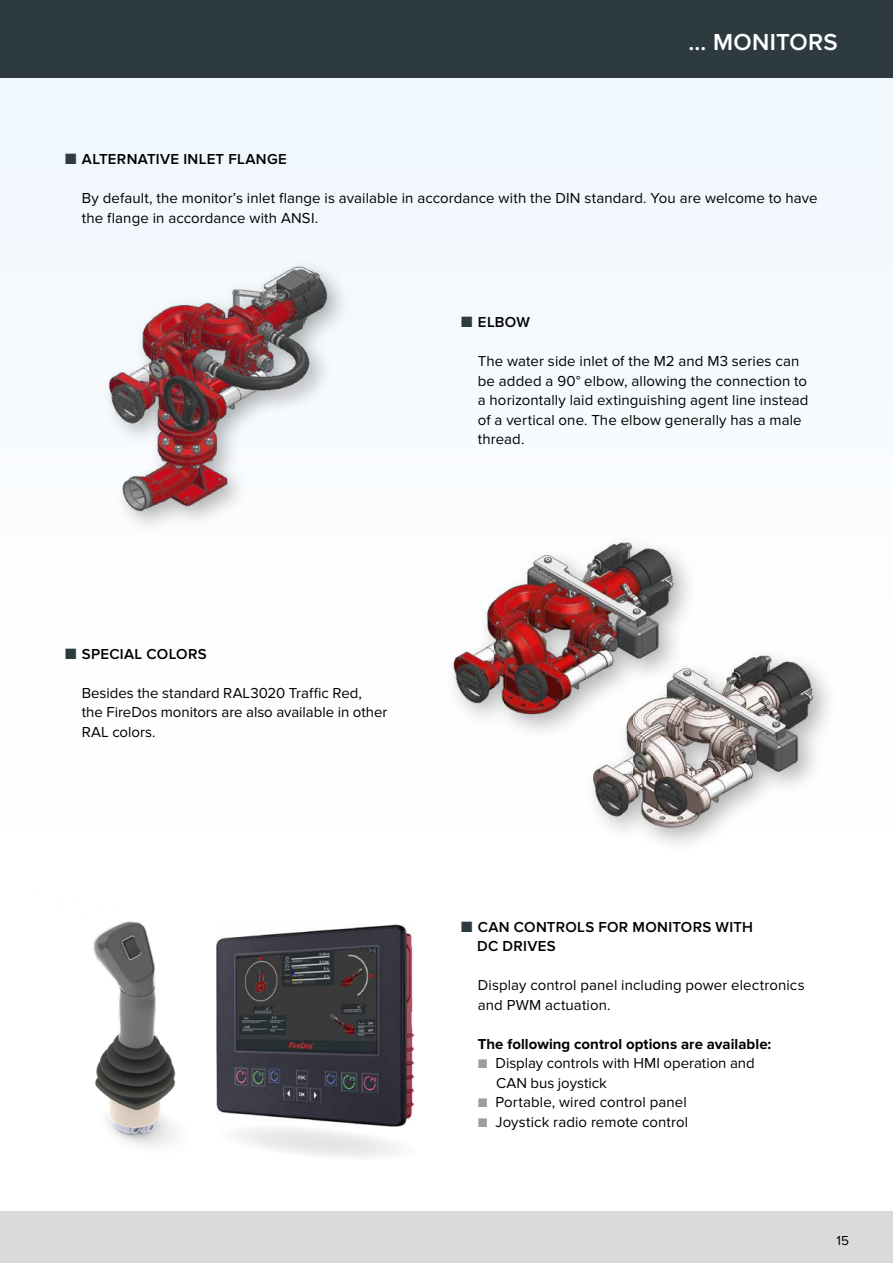
<style>
.page{position:relative;width:893px;height:1263px;background:#fff}
.page>*{position:absolute;margin:0;border:0;box-sizing:border-box;transform-origin:0 0}
.t1{font:600 24px "Proxima Nova";letter-spacing:.015em;color:#fff}
.t2{font:15px/19.5px "Proxima Nova";letter-spacing:.005em;color:#000}
.t3{font:600 15px/19.5px "Proxima Nova";letter-spacing:.02em;color:#000}
.t4{font:700 15px "Proxima Nova";letter-spacing:.005em;color:#000}
.t5{font:13.5px "Proxima Nova";color:#000}
.s1{color:#2d3b40}
.s2{font-family:"Proxima Nova A";color:#9d9d9c}
</style>
<div class="page">
<div style="left:0;top:77px;width:893px;height:754px;background:#f7fafd"></div>
<img style="left:108px;top:263px;width:235px;height:261px">
<div style="left:444px;top:533px;width:395px;height:321px;background:#fefefe"></div>
<img style="left:453px;top:538px;width:370px;height:297px">
<img style="left:93px;top:921px;width:124px;height:225px">
<img style="left:217px;top:924px;width:198px;height:198px">
<svg style="left:216px;top:1122px;width:190px;height:35px"></svg>
<div style="left:0;top:0;width:893px;height:78px;background:#2d3b40"></div>
<div style="left:0;top:1212px;width:893px;height:51px;background:#dadada"></div>
<h1 class="t1" style="left:688px;top:28px;width:151px">... MONITORS</h1>
<p class="t3" style="left:65px;top:150px;width:223px"><span class="s1">■</span> ALTERNATIVE INLET FLANGE</p>
<p class="t2" style="left:82px;top:189px;width:737px">By default, the monitor’s inlet flange is available in accordance with the DIN standard. You are welcome to have the flange in accordance with ANSI.</p>
<p class="t3" style="left:461px;top:313px;width:70px"><span class="s1">■</span> ELBOW</p>
<p class="t2" style="left:478px;top:351px;width:332px">The water side inlet of the M2 and M3 series can be added a 90° elbow, allowing the connection to a horizontally laid extinguishing agent line instead of a vertical one. The elbow generally has a male thread.</p>
<p class="t3" style="left:65px;top:644px;width:143px"><span class="s1">■</span> SPECIAL COLORS</p>
<p class="t2" style="left:82px;top:683px;width:307px">Besides the standard RAL3020 Traffic Red,<br>the FireDos monitors are also available in other<br>RAL colors.</p>
<p class="t3" style="left:477px;top:917px;width:277px;text-indent:-16px"><span class="s1">■</span> CAN CONTROLS FOR MONITORS WITH<br>DC DRIVES</p>
<p class="t2" style="left:478px;top:975px;width:328px">Display control panel including power electronics and PWM actuation.</p>
<p class="t4" style="left:478px;top:1035px;width:295px">The following control options are available:</p>
<p class="t2" style="left:496px;top:1053px;width:260px;text-indent:-18px"><span class="s2">■</span> Display controls with HMI operation and<br>CAN bus joystick</p>
<p class="t2" style="left:478px;top:1092px;width:210px"><span class="s2">■</span> Portable, wired control panel</p>
<p class="t2" style="left:478px;top:1112px;width:212px"><span class="s2">■</span> Joystick radio remote control</p>
<p class="t5" style="left:836px;top:1232px;width:14px">15</p>
</div>
